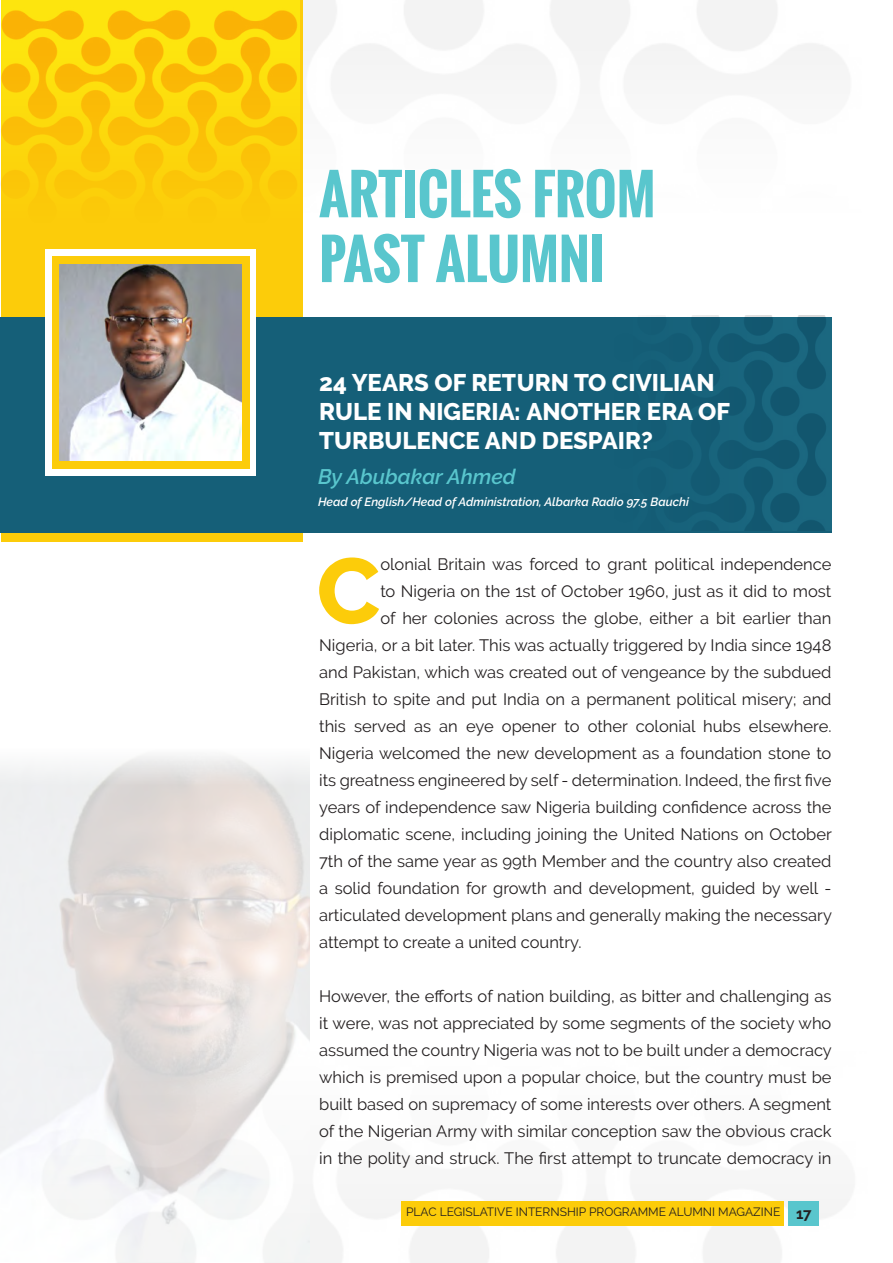
<style>
.page{position:relative;width:893px;height:1263px;background:#fff}
.page>*{position:absolute;margin:0;border:0;box-sizing:border-box;transform-origin:0 0}
.t1{font:800 92.55px "Raleway";color:#fccc0a}
.t2{font:700 54px/64.8px "Oswald";color:#59c6cd}
.t3{font:800 24px/28.8px "Raleway";color:#fff}
.t4{font:italic 600 21px "Raleway";color:#59c6cd}
.t5{font:16.5px/27px "Raleway";color:#231f20;text-align:justify}
.t6{font:700 15px "Raleway";color:#231f20}
.t7{font:italic 600 12px "Raleway";color:#fff}
.t8{font:12px "Raleway";color:#231f20}
</style>
<div class="page">
<img style="left:118px;top:940px;width:731px;height:323px">
<img style="left:303px;top:0;width:542px;height:323px">
<div style="left:401px;top:1201px;width:383px;height:24px;background:#fccc0a"></div>
<div style="left:789px;top:1201px;width:30px;height:24px;background:#59c6cd"></div>
<div style="left:2px;top:0;width:301px;height:541px;background:#fccc0a"></div>
<div style="left:0;top:317px;width:831px;height:215px;background:#155f78"></div>
<div style="left:45px;top:250px;width:211px;height:226px;background:#fff"></div>
<div style="left:52px;top:257px;width:197px;height:212px;background:#fccc0a"></div>
<img style="left:60px;top:321px;width:182px;height:139px">
<img style="left:0;top:756px;width:309px;height:505px">
<img style="left:1px;top:0;width:298px;height:321px">
<img style="left:515px;top:315px;width:316px;height:2px">
<p class="t2" style="left:319px;top:162px;width:338px">ARTICLES FROM<br>PAST ALUMNI</p>
<p class="t3" style="left:319px;top:368px;width:412px">24 YEARS OF RETURN TO CIVILIAN<br>RULE IN NIGERIA: ANOTHER ERA OF<br>TURBULENCE AND DESPAIR?</p>
<p class="t4" style="left:318px;top:464px;width:199px">By Abubakar Ahmed</p>
<p class="t7" style="left:318px;top:495px;width:372px">Head of English/Head of Administration, Albarka Radio 97.5 Bauchi</p>
<p class="t1" style="left:317px;top:538px;width:65px">C</p>
<p class="t5" style="left:380px;top:550px;width:453px">olonial Britain was forced to grant political independence</p>
<p class="t5" style="left:380px;top:577px;width:453px">to Nigeria on the 1st of October 1960, just as it did to most</p>
<p class="t5" style="left:380px;top:604px;width:453px">of her colonies across the globe, either a bit earlier than</p>
<p class="t5" style="left:319px;top:631px;width:514px">Nigeria, or a bit later. This was actually triggered by India since 1948</p>
<p class="t5" style="left:319px;top:658px;width:514px">and Pakistan, which was created out of vengeance by the subdued</p>
<p class="t5" style="left:319px;top:685px;width:514px">British to spite and put India on a permanent political misery; and</p>
<p class="t5" style="left:319px;top:712px;width:514px">this served as an eye opener to other colonial hubs elsewhere.</p>
<p class="t5" style="left:319px;top:739px;width:514px">Nigeria welcomed the new development as a foundation stone to</p>
<p class="t5" style="left:319px;top:766px;width:514px">its greatness engineered by self - determination. Indeed, the first five</p>
<p class="t5" style="left:319px;top:793px;width:514px">years of independence saw Nigeria building confidence across the</p>
<p class="t5" style="left:319px;top:820px;width:514px">diplomatic scene, including joining the United Nations on October</p>
<p class="t5" style="left:319px;top:847px;width:514px">7th of the same year as 99th Member and the country also created</p>
<p class="t5" style="left:319px;top:874px;width:514px">a solid foundation for growth and development, guided by well -</p>
<p class="t5" style="left:319px;top:901px;width:514px">articulated development plans and generally making the necessary</p>
<p class="t5" style="left:319px;top:928px;width:264px">attempt to create a united country.</p>
<p class="t5" style="left:319px;top:982px;width:514px">However, the efforts of nation building, as bitter and challenging as it were, was not appreciated by some segments of the society who assumed the country Nigeria was not to be built under a democracy which is premised upon a popular choice, but the country must be built based on supremacy of some interests over others. A segment of the Nigerian Army with similar conception saw the obvious crack in the polity and struck. The first attempt to truncate democracy in</p>
<p class="t8" style="left:406px;top:1204px;width:376px">PLAC LEGISLATIVE INTERNSHIP PROGRAMME ALUMNI MAGAZINE</p>
<p class="t6" style="left:796px;top:1205px;width:17px">17</p>
</div>
